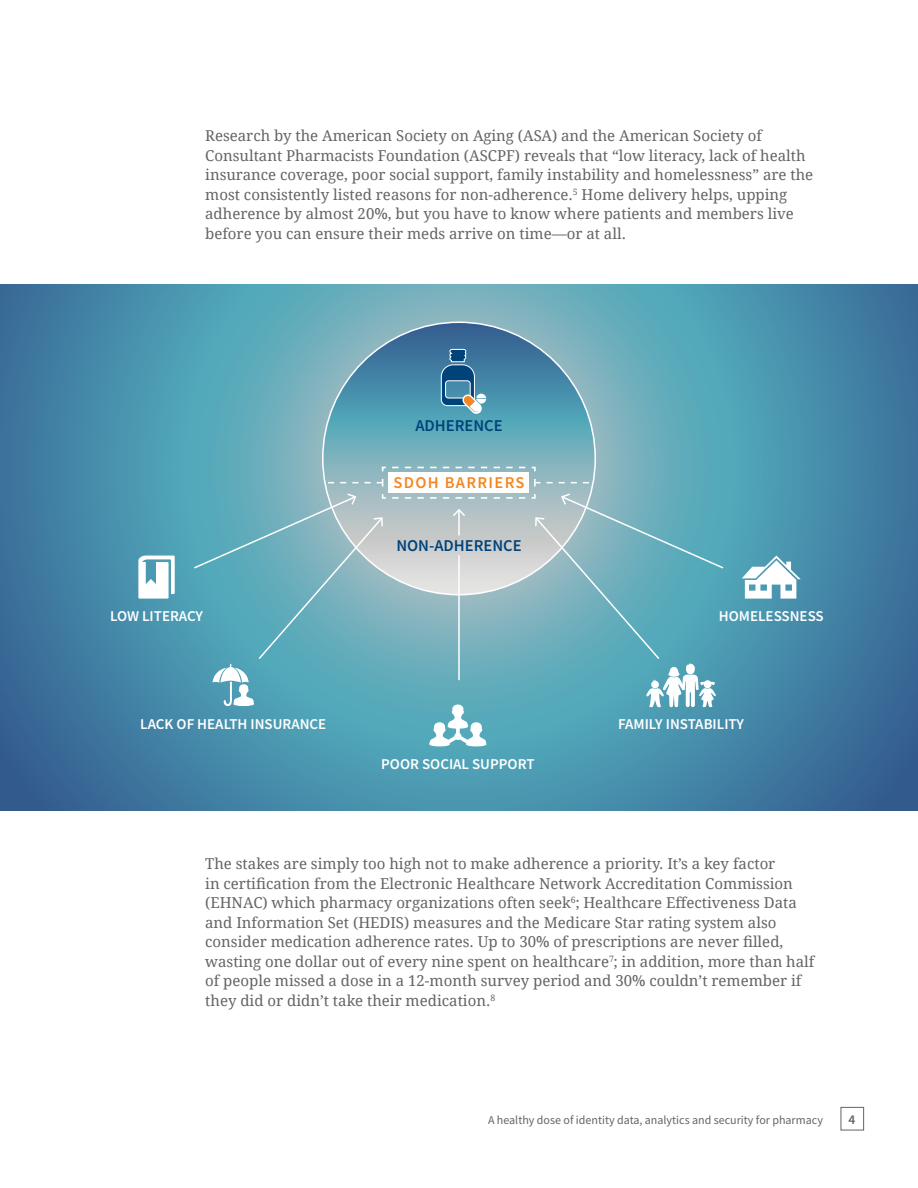
<style>
.page{position:relative;width:918px;height:1188px;background:#fff}
.page>*{position:absolute;margin:0;border:0;box-sizing:border-box;transform-origin:0 0}
.t1{font:600 16.5px "Source Sans Pro";color:#00437b}
.t2{font:600 16.5px "Source Sans Pro";letter-spacing:.08em;color:#f6861f}
.t3{font:15px/19.5px "Droid Serif";color:#636466}
.t4{font:600 15px "Source Sans Pro";color:#fff}
.t5{font:600 13.5px "Source Sans Pro";color:#636466}
.t6{font:12px "Source Sans Pro";color:#636466}
</style>
<div class="page">
<svg style="left:0;top:285px;width:918px;height:526px;background:#4c8daa"></svg>
<div style="left:841px;top:1107px;width:23px;height:23px;border:1px solid #636466"></div>
<svg style="left:323px;top:322px;width:272px;height:273px;background:#5899b1"></svg>
<svg style="left:440px;top:348px;width:46px;height:66px;background:#5185a4"></svg>
<svg style="left:138px;top:556px;width:37px;height:43px"></svg>
<svg style="left:742px;top:556px;width:59px;height:43px"></svg>
<svg style="left:192px;top:466px;width:533px;height:280px;background:#79b3c0"></svg>
<p class="t3" style="left:205px;top:126px;width:610px">Research by the American Society on Aging (ASA) and the American Society of Consultant Pharmacists Foundation (ASCPF) reveals that “low literacy, lack of health insurance coverage, poor social support, family instability and homelessness” are the most consistently listed reasons for non-adherence.<sup>5</sup> Home delivery helps, upping adherence by almost 20%, but you have to know where patients and members live before you can ensure their meds arrive on time—or at all.</p>
<p class="t1" style="left:415px;top:415px;width:89px">ADHERENCE</p>
<p class="t2" style="left:393px;top:472px;width:133px">SDOH BARRIERS</p>
<p class="t4" style="left:110px;top:606px;width:95px">LOW LITERACY</p>
<p class="t4" style="left:140px;top:714px;width:188px">LACK OF HEALTH INSURANCE</p>
<p class="t1" style="left:396px;top:534px;width:127px">NON-ADHERENCE</p>
<p class="t4" style="left:381px;top:754px;width:155px">POOR SOCIAL SUPPORT</p>
<p class="t4" style="left:719px;top:606px;width:107px">HOMELESSNESS</p>
<p class="t4" style="left:618px;top:715px;width:128px">FAMILY INSTABILITY</p>
<p class="t3" style="left:205px;top:854px;width:611px">The stakes are simply too high not to make adherence a priority. It’s a key factor<br>in certification from the Electronic Healthcare Network Accreditation Commission (EHNAC) which pharmacy organizations often seek<sup>6</sup>; Healthcare Effectiveness Data and Information Set (HEDIS) measures and the Medicare Star rating system also consider medication adherence rates. Up to 30% of prescriptions are never filled, wasting one dollar out of every nine spent on healthcare<sup>7</sup>; in addition, more than half of people missed a dose in a 12-month survey period and 30% couldn’t remember if they did or didn’t take their medication.<sup>8</sup></p>
<p class="t6" style="left:488px;top:1113px;width:336px">A healthy dose of identity data, analytics and security for pharmacy</p>
<p class="t5" style="left:848px;top:1110px;width:8px">4</p>
</div>
